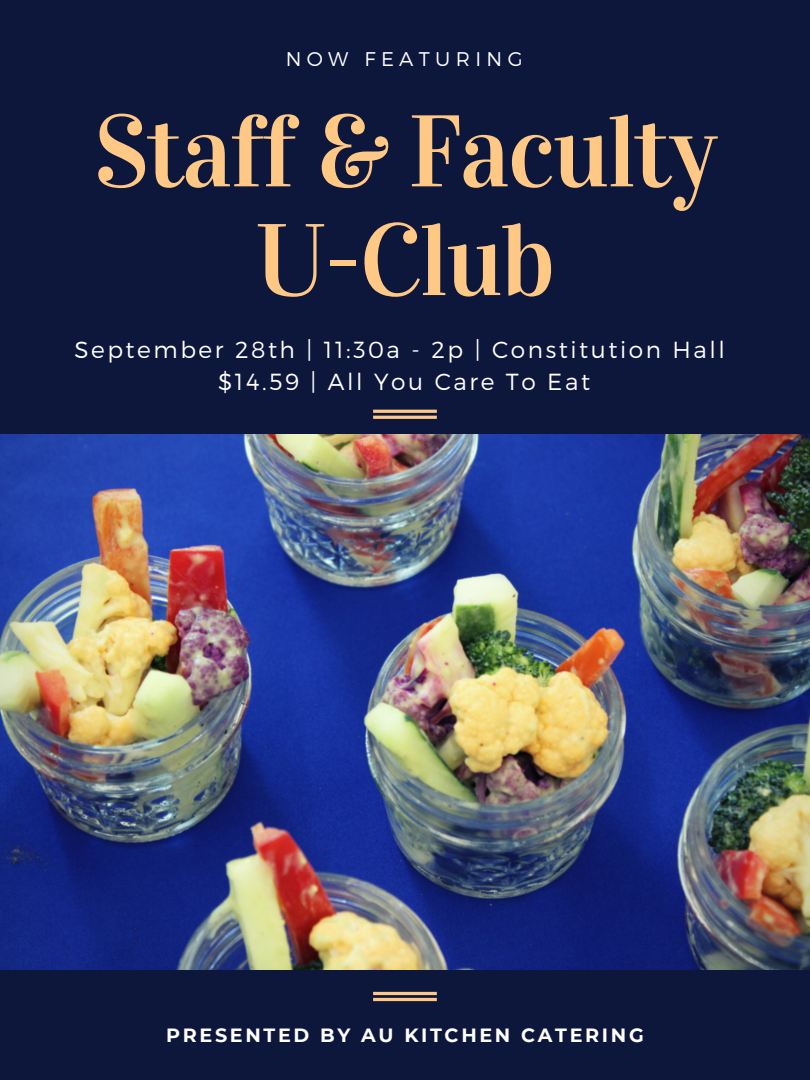
<style>
.page{position:relative;width:810px;height:1080px;background:#0d173c}
.page>*{position:absolute;margin:0;border:0;box-sizing:border-box;transform-origin:0 0}
.t1{font:101.88px/108.8px "Vidaloka";letter-spacing:-.02em;color:#ffc885;text-align:center}
.t2{font:300 23.25px/32.4px "Montserrat";letter-spacing:.11em;color:#fff;text-align:center}
.t3{font:300 19.81px "Montserrat";letter-spacing:.27em;color:#fff}
.t4{font:700 19.12px "Montserrat";letter-spacing:.14em;color:#fff}
</style>
<div class="page">
<img style="left:0;top:434px;width:810px;height:536px">
<svg style="left:373px;top:410px;width:64px;height:9px"></svg>
<svg style="left:373px;top:992px;width:64px;height:9px"></svg>
<p class="t3" style="left:286px;top:47px;width:238px">NOW FEATURING</p>
<h1 class="t1" style="left:93px;top:98px;width:626px">Staff &amp; Faculty<br>U-Club</h1>
<p class="t2" style="left:74px;top:332px;width:652px">September 28th | 11:30a - 2p | Constitution Hall $14.59 | All You Care To Eat</p>
<p class="t4" style="left:166px;top:1024px;width:479px">PRESENTED BY AU KITCHEN CATERING</p>
</div>
